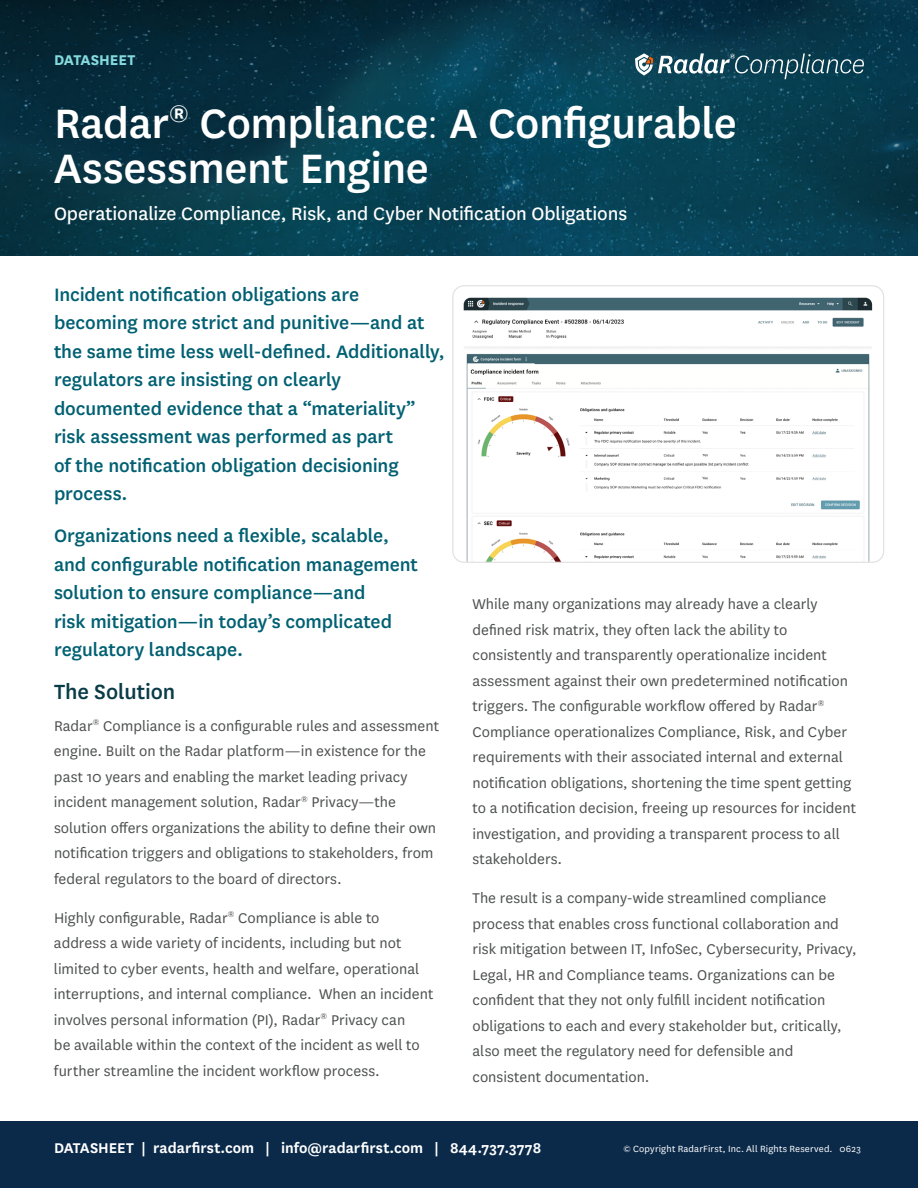
<style>
.page{position:relative;width:918px;height:1188px;background:#fff}
.page>*{position:absolute;margin:0;border:0;box-sizing:border-box;transform-origin:0 0}
.t1{font:500 48px/45px "National";letter-spacing:-.01em;color:#fff}
.t2{font:500 24px "National";letter-spacing:-.005em;color:#0a3c47}
.t3{font:500 21px/28.5px "National";letter-spacing:-.005em;color:#006072}
.t4{font:21px "National";letter-spacing:-.005em;color:#fff}
.t5{font:16.5px/25.5px "National";color:#4e5050}
.t6{font:600 16.5px "National";letter-spacing:.005em;color:#fff}
.t7{font:700 16.5px "National";color:#84dade}
.t8{font:10.5px "National";letter-spacing:.015em;color:#fff}
.s1{font-weight:300}
</style>
<div class="page">
<img style="left:0;top:0;width:918px;height:255px">
<div style="left:0;top:1121px;width:918px;height:67px;background:#0b2a4a"></div>
<svg style="left:635px;top:53px;width:229px;height:26px"></svg>
<img style="left:464px;top:298px;width:408px;height:263px">
<div style="left:452px;top:285px;width:432px;height:278px;border:1px solid #e3e2e2;border-radius:11px"></div>
<p class="t7" style="left:54px;top:48px;width:83px">DATASHEET</p>
<h1 class="t1" style="left:54px;top:98px;width:684px">Radar<sup>®</sup> Compliance<span class="s1">:</span> A Configurable<br>Assessment Engine</h1>
<p class="t4" style="left:54px;top:199px;width:575px">Operationalize Compliance, Risk, and Cyber Notification Obligations</p>
<p class="t3" style="left:54px;top:279px;width:392px">Incident notification obligations are becoming more strict and punitive—and at the same time less well-defined. Additionally, regulators are insisting on clearly documented evidence that a “materiality” risk assessment was performed as part<br>of the notification obligation decisioning process.</p>
<p class="t3" style="left:54px;top:520px;width:366px">Organizations need a flexible, scalable, and configurable notification management solution to ensure compliance—and<br>risk mitigation—in today’s complicated regulatory landscape.</p>
<h2 class="t2" style="left:54px;top:675px;width:123px">The Solution</h2>
<p class="t5" style="left:54px;top:712px;width:386px">Radar<sup>®</sup> Compliance is a configurable rules and assessment engine. Built on the Radar platform—in existence for the past 10 years and enabling the market leading privacy incident management solution, Radar<sup>®</sup> Privacy—the solution offers organizations the ability to define their own notification triggers and obligations to stakeholders, from federal regulators to the board of directors.</p>
<p class="t5" style="left:54px;top:904px;width:381px">Highly configurable, Radar<sup>®</sup> Compliance is able to address a wide variety of incidents, including but not limited to cyber events, health and welfare, operational interruptions, and internal compliance. When an incident involves personal information (PI), Radar<sup>®</sup> Privacy can<br>be available within the context of the incident as well to further streamline the incident workflow process.</p>
<p class="t5" style="left:473px;top:591px;width:385px">While many organizations may already have a clearly defined risk matrix, they often lack the ability to consistently and transparently operationalize incident assessment against their own predetermined notification triggers. The configurable workflow offered by Radar<sup>® </sup>Compliance operationalizes Compliance, Risk, and Cyber requirements with their associated internal and external notification obligations, shortening the time spent getting to a notification decision, freeing up resources for incident investigation, and providing a transparent process to all stakeholders.</p>
<p class="t5" style="left:473px;top:885px;width:386px">The result is a company-wide streamlined compliance process that enables cross functional collaboration and risk mitigation between IT, InfoSec, Cybersecurity, Privacy, Legal, HR and Compliance teams. Organizations can be confident that they not only fulfill incident notification obligations to each and every stakeholder but, critically, also meet the regulatory need for defensible and consistent documentation.</p>
<p class="t6" style="left:54px;top:1136px;width:489px">DATASHEET | radarfirst.com | info@radarfirst.com | 844.737.3778</p>
<p class="t8" style="left:623px;top:1142px;width:239px">© Copyright RadarFirst, Inc. All Rights Reserved. 0623</p>
</div>
